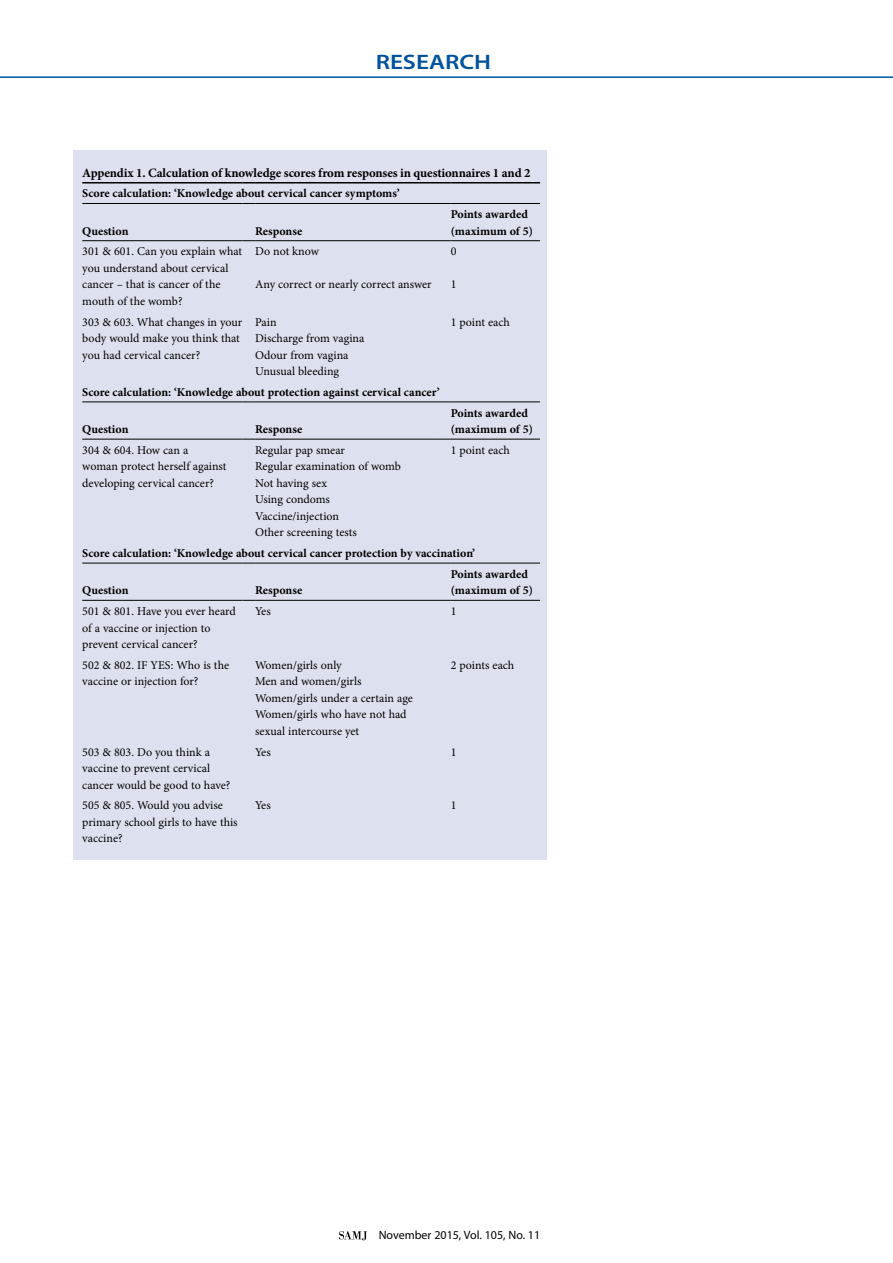
<style>
.page{position:relative;width:893px;height:1263px;background:#fff}
.page>*{position:absolute;margin:0;border:0;box-sizing:border-box;transform-origin:0 0}
.t1{font:600 21px "Myriad Pro";color:#00539b;scale:1.2 1}
.t2{font:700 12.75px "Minion Pro";letter-spacing:-.01em;color:#000}
.t3{font:12px/16.5px "Minion Pro";color:#000}
.t4{font:700 12px/16.5px "Minion Pro";color:#000}
.t5{font:12px "Myriad Pro";color:#000}
</style>
<div class="page">
<hr style="left:0;top:76px;width:893px;height:2px;background:#00539b">
<svg style="left:339px;top:1231px;width:28px;height:9px"></svg>
<div style="left:74px;top:150px;width:473px;height:710px;background:#dde1ef"></div>
<hr style="left:82px;top:182px;width:160px;height:1px;background:#000">
<svg style="left:242px;top:182px;width:13px;height:1px"></svg>
<hr style="left:255px;top:182px;width:183px;height:1px;background:#000">
<svg style="left:438px;top:182px;width:13px;height:1px"></svg>
<hr style="left:451px;top:182px;width:89px;height:1px;background:#000">
<hr style="left:82px;top:203px;width:160px;height:1px;background:#000">
<svg style="left:242px;top:203px;width:13px;height:1px"></svg>
<hr style="left:255px;top:203px;width:183px;height:1px;background:#000">
<svg style="left:438px;top:203px;width:13px;height:1px"></svg>
<hr style="left:451px;top:203px;width:89px;height:1px;background:#000">
<hr style="left:82px;top:240px;width:160px;height:1px;background:#000">
<svg style="left:242px;top:240px;width:13px;height:1px"></svg>
<hr style="left:255px;top:240px;width:183px;height:1px;background:#000">
<svg style="left:438px;top:240px;width:13px;height:1px"></svg>
<hr style="left:451px;top:240px;width:89px;height:1px;background:#000">
<hr style="left:82px;top:401px;width:160px;height:1px;background:#000">
<svg style="left:242px;top:401px;width:13px;height:1px"></svg>
<hr style="left:255px;top:401px;width:183px;height:1px;background:#000">
<svg style="left:438px;top:401px;width:13px;height:1px"></svg>
<hr style="left:451px;top:401px;width:89px;height:1px;background:#000">
<hr style="left:82px;top:439px;width:160px;height:1px;background:#000">
<svg style="left:242px;top:439px;width:13px;height:1px"></svg>
<hr style="left:255px;top:439px;width:183px;height:1px;background:#000">
<svg style="left:438px;top:439px;width:13px;height:1px"></svg>
<hr style="left:451px;top:439px;width:89px;height:1px;background:#000">
<hr style="left:82px;top:563px;width:160px;height:1px;background:#000">
<svg style="left:242px;top:563px;width:13px;height:1px"></svg>
<hr style="left:255px;top:563px;width:183px;height:1px;background:#000">
<svg style="left:438px;top:563px;width:13px;height:1px"></svg>
<hr style="left:451px;top:563px;width:89px;height:1px;background:#000">
<hr style="left:82px;top:600px;width:160px;height:1px;background:#000">
<svg style="left:242px;top:600px;width:13px;height:1px"></svg>
<hr style="left:255px;top:600px;width:183px;height:1px;background:#000">
<svg style="left:438px;top:600px;width:13px;height:1px"></svg>
<hr style="left:451px;top:600px;width:89px;height:1px;background:#000">
<h1 class="t1" style="left:376px;top:48px;width:98px">RESEARCH</h1>
<p class="t2" style="left:82px;top:164px;width:450px">Appendix 1. Calculation of knowledge scores from responses in questionnaires 1 and 2</p>
<p class="t4" style="left:82px;top:185px;width:319px">Score calculation: ‘Knowledge about cervical cancer symptoms’</p>
<p class="t4" style="left:82px;top:222px;width:48px">Question</p>
<p class="t4" style="left:255px;top:222px;width:49px">Response</p>
<p class="t4" style="left:451px;top:206px;width:84px">Points awarded (maximum of 5)</p>
<p class="t3" style="left:82px;top:243px;width:161px">301 &amp; 601. Can you explain what you understand about cervical cancer – that is cancer of the mouth of the womb?</p>
<p class="t3" style="left:255px;top:243px;width:65px">Do not know</p>
<p class="t3" style="left:255px;top:276px;width:178px">Any correct or nearly correct answer</p>
<p class="t3" style="left:451px;top:243px;width:7px">0</p>
<p class="t3" style="left:451px;top:276px;width:7px">1</p>
<p class="t3" style="left:82px;top:314px;width:162px">303 &amp; 603. What changes in your body would make you think that you had cervical cancer?</p>
<p class="t3" style="left:255px;top:314px;width:111px">Pain<br>Discharge from vagina<br>Odour from vagina<br>Unusual bleeding</p>
<p class="t3" style="left:451px;top:314px;width:61px">1 point each</p>
<p class="t4" style="left:82px;top:384px;width:359px">Score calculation: ‘Knowledge about protection against cervical cancer’</p>
<p class="t4" style="left:82px;top:421px;width:48px">Question</p>
<p class="t4" style="left:255px;top:421px;width:49px">Response</p>
<p class="t4" style="left:451px;top:404px;width:84px">Points awarded (maximum of 5)</p>
<p class="t3" style="left:82px;top:442px;width:146px">304 &amp; 604. How can a woman protect herself against developing cervical cancer?</p>
<p class="t3" style="left:255px;top:442px;width:147px">Regular pap smear<br>Regular examination of womb<br>Not having sex<br>Using condoms<br>Vaccine/injection<br>Other screening tests</p>
<p class="t3" style="left:451px;top:442px;width:61px">1 point each</p>
<p class="t4" style="left:82px;top:545px;width:394px">Score calculation: ‘Knowledge about cervical cancer protection by vaccination’</p>
<p class="t4" style="left:82px;top:582px;width:48px">Question</p>
<p class="t4" style="left:255px;top:582px;width:49px">Response</p>
<p class="t4" style="left:451px;top:566px;width:84px">Points awarded (maximum of 5)</p>
<p class="t3" style="left:82px;top:603px;width:155px">501 &amp; 801. Have you ever heard of a vaccine or injection to prevent cervical cancer?</p>
<p class="t3" style="left:255px;top:603px;width:17px">Yes</p>
<p class="t3" style="left:451px;top:603px;width:7px">1</p>
<p class="t3" style="left:82px;top:657px;width:148px">502 &amp; 802. IF YES: Who is the vaccine or injection for?</p>
<p class="t3" style="left:255px;top:657px;width:159px">Women/girls only<br>Men and women/girls<br>Women/girls under a certain age<br>Women/girls who have not had sexual intercourse yet</p>
<p class="t3" style="left:451px;top:657px;width:65px">2 points each</p>
<p class="t3" style="left:82px;top:743px;width:150px">503 &amp; 803. Do you think a vaccine to prevent cervical cancer would be good to have?</p>
<p class="t3" style="left:255px;top:743px;width:17px">Yes</p>
<p class="t3" style="left:451px;top:743px;width:7px">1</p>
<p class="t3" style="left:82px;top:797px;width:157px">505 &amp; 805. Would you advise primary school girls to have this vaccine?</p>
<p class="t3" style="left:255px;top:797px;width:17px">Yes</p>
<p class="t3" style="left:451px;top:797px;width:7px">1</p>
<p class="t5" style="left:379px;top:1228px;width:163px">November 2015, Vol. 105, No. 11</p>
</div>
